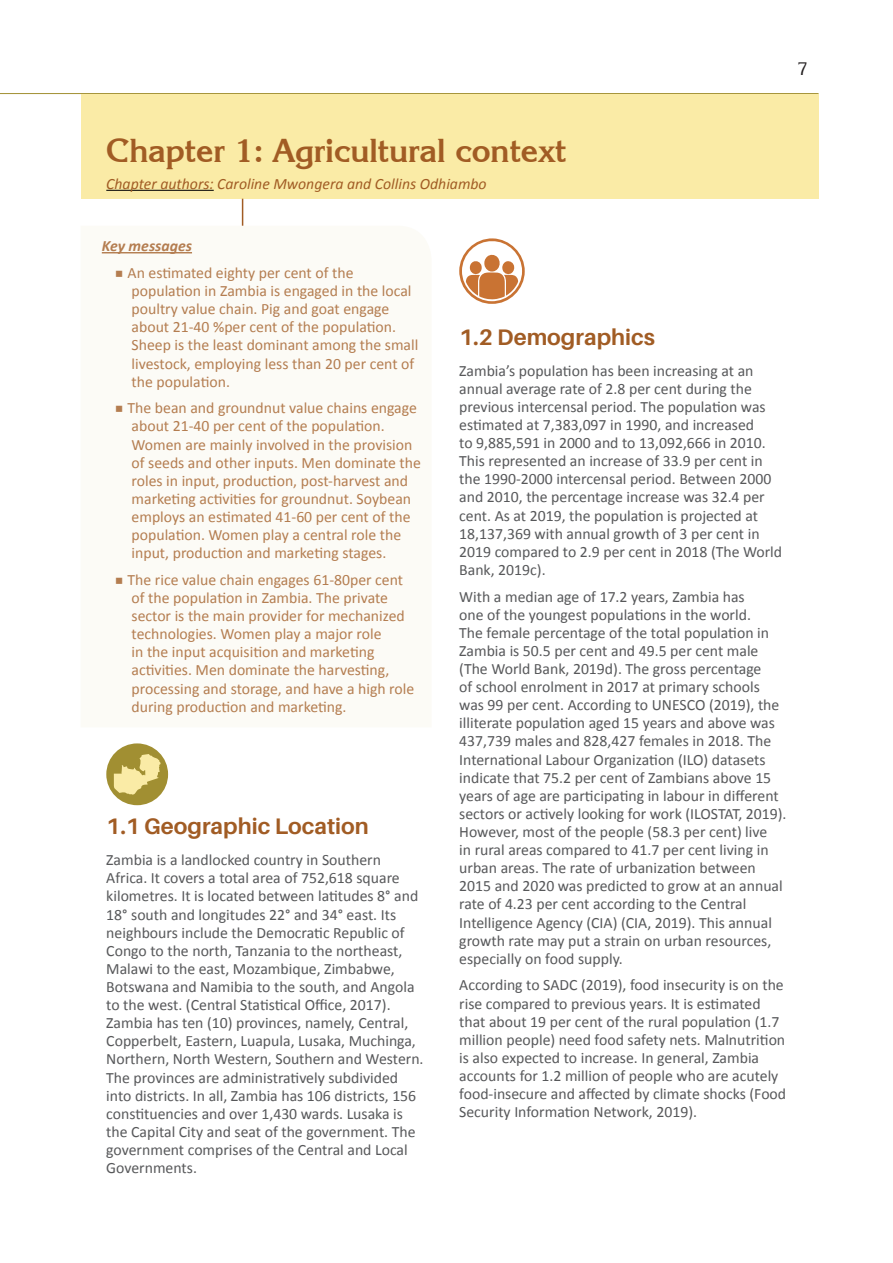
<style>
.page{position:relative;width:893px;height:1263px;background:#fff}
.page>*{position:absolute;margin:0;border:0;box-sizing:border-box;transform-origin:0 0}
.HEADING_ID_F{font:700 33px "Korinna IT Cby BT";color:#a15c24}
.SUb_heading_ID{font:700 22.5px "Aileron";color:#a15c24}
.t1{font:18px "Korinna IT Cby BT";color:#231f20}
.MAIN_TEXT{font:15.75px/18.1px "Calibri";color:#57585a}
.MAIN_TEXT-2{font:15.75px/18.1px "Calibri";color:#b47d50}
.MAIN_TEXT-3{font:italic 15.75px "Calibri";color:#a15c24}
.MAIN_TEXT-4{font:italic 700 15.75px "Calibri";color:#b47d50}
.s1{font-family:"Montserrat";font-weight:300}
</style>
<div class="page">
<hr style="left:0;top:93px;width:819px;height:1px;background:#a18f32">
<div style="left:81px;top:94px;width:738px;height:105px;background:#faeba6"></div>
<hr style="left:106px;top:190px;width:108px;height:1px;background:#000">
<svg style="left:459px;top:238px;width:66px;height:66px"></svg>
<div style="left:106px;top:743px;width:62px;height:62px;background:#a18f32;border-radius:50%"></div>
<svg style="left:114px;top:754px;width:47px;height:41px"></svg>
<svg style="left:242px;top:199px;width:1px;height:27px"></svg>
<hr style="left:102px;top:252px;width:90px;height:1px;background:#b47d50">
<p class="t1" style="left:798px;top:57px;width:11px">7</p>
<p class="HEADING_ID_F" style="left:106px;top:130px;width:462px">Chapter 1: Agricultural context</p>
<p class="MAIN_TEXT-3" style="left:106px;top:173px;width:382px">Chapter authors: Caroline Mwongera and Collins Odhiambo</p>
<p class="MAIN_TEXT-4" style="left:102px;top:236px;width:92px">Key messages</p>
<p class="MAIN_TEXT-2" style="left:132px;top:264px;width:288px;text-indent:-17px"><span class="s1">■</span> An estimated eighty per cent of the population in Zambia is engaged in the local poultry value chain. Pig and goat engage about 21-40 %per cent of the population.<br>Sheep is the least dominant among the small livestock, employing less than 20 per cent of the population.</p>
<p class="MAIN_TEXT-2" style="left:132px;top:399px;width:291px;text-indent:-17px"><span class="s1">■</span> The bean and groundnut value chains engage about 21-40 per cent of the population.<br>Women are mainly involved in the provision of seeds and other inputs. Men dominate the roles in input, production, post-harvest and marketing activities for groundnut. Soybean employs an estimated 41-60 per cent of the population. Women play a central role the input, production and marketing stages.</p>
<p class="MAIN_TEXT-2" style="left:132px;top:571px;width:284px;text-indent:-17px"><span class="s1">■</span> The rice value chain engages 61-80per cent of the population in Zambia. The private sector is the main provider for mechanized technologies. Women play a major role<br>in the input acquisition and marketing activities. Men dominate the harvesting, processing and storage, and have a high role during production and marketing.</p>
<p class="SUb_heading_ID" style="left:106px;top:814px;width:264px">1.1 Geographic Location</p>
<p class="MAIN_TEXT" style="left:106px;top:851px;width:319px">Zambia is a landlocked country in Southern Africa. It covers a total area of 752,618 square kilometres. It is located between latitudes 8° and 18° south and longitudes 22° and 34° east. Its neighbours include the Democratic Republic of Congo to the north, Tanzania to the northeast, Malawi to the east, Mozambique, Zimbabwe, Botswana and Namibia to the south, and Angola to the west. (Central Statistical Office, 2017).<br>Zambia has ten (10) provinces, namely, Central, Copperbelt, Eastern, Luapula, Lusaka, Muchinga, Northern, North Western, Southern and Western.<br>The provinces are administratively subdivided into districts. In all, Zambia has 106 districts, 156 constituencies and over 1,430 wards. Lusaka is the Capital City and seat of the government. The government comprises of the Central and Local Governments.</p>
<p class="SUb_heading_ID" style="left:459px;top:324px;width:197px">1.2 Demographics</p>
<p class="MAIN_TEXT" style="left:459px;top:361px;width:324px">Zambia’s population has been increasing at an annual average rate of 2.8 per cent during the previous intercensal period. The population was estimated at 7,383,097 in 1990, and increased<br>to 9,885,591 in 2000 and to 13,092,666 in 2010.<br>This represented an increase of 33.9 per cent in the 1990-2000 intercensal period. Between 2000 and 2010, the percentage increase was 32.4 per cent. As at 2019, the population is projected at 18,137,369 with annual growth of 3 per cent in 2019 compared to 2.9 per cent in 2018 (The World Bank, 2019c).</p>
<p class="MAIN_TEXT" style="left:459px;top:587px;width:329px">With a median age of 17.2 years, Zambia has<br>one of the youngest populations in the world.<br>The female percentage of the total population in Zambia is 50.5 per cent and 49.5 per cent male (The World Bank, 2019d). The gross percentage<br>of school enrolment in 2017 at primary schools was 99 per cent. According to UNESCO (2019), the illiterate population aged 15 years and above was 437,739 males and 828,427 females in 2018. The International Labour Organization (ILO) datasets indicate that 75.2 per cent of Zambians above 15 years of age are participating in labour in different sectors or actively looking for work (ILOSTAT, 2019).<br>However, most of the people (58.3 per cent) live<br>in rural areas compared to 41.7 per cent living in urban areas. The rate of urbanization between 2015 and 2020 was predicted to grow at an annual rate of 4.23 per cent according to the Central Intelligence Agency (CIA) (CIA, 2019). This annual growth rate may put a strain on urban resources, especially on food supply.</p>
<p class="MAIN_TEXT" style="left:459px;top:976px;width:328px">According to SADC (2019), food insecurity is on the rise compared to previous years. It is estimated that about 19 per cent of the rural population (1.7 million people) need food safety nets. Malnutrition is also expected to increase. In general, Zambia accounts for 1.2 million of people who are acutely food-insecure and affected by climate shocks (Food Security Information Network, 2019).</p>
</div>
